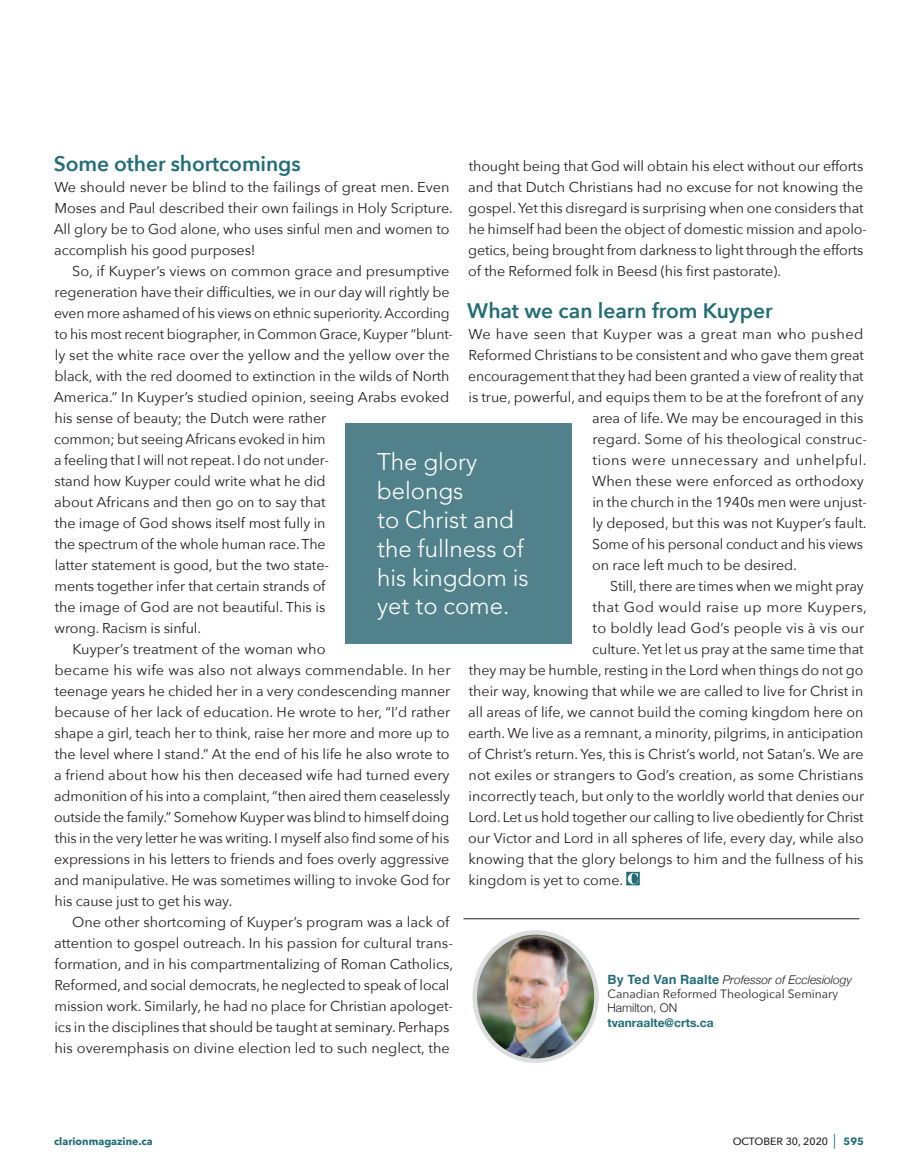
<style>
.page{position:relative;width:918px;height:1175px;background:#fff}
.page>*{position:absolute;margin:0;border:0;box-sizing:border-box;transform-origin:0 0}
.t1{font:300 24px/28.8px "Avenir";color:#fff}
.t2{font:600 21px "Avenir Next";letter-spacing:-.005em;color:#226d76}
.t3{font:14.25px/21px "Avenir Next";letter-spacing:-.005em;color:#231f20}
.t4{font:14.25px "Avenir Next";letter-spacing:.025em;color:#231f20}
.t5{font:14.25px "Avenir Next";letter-spacing:.035em;color:#231f20}
.t6{font:italic 300 12px "Helvetica Neue";color:#231f20}
.t7{font:12px "Avenir Next";color:#231f20}
.t8{font:700 12px "Helvetica Neue";color:#226d76}
.t9{font:300 12px "Helvetica Neue";color:#231f20}
.t10{font:700 10.5px "Avenir Next";color:#226d76}
.t11{font:500 10.5px "Avenir Next";color:#231f20}
.s1{font-family:"Helvetica";font-weight:700;font-style:normal;font-size:12.75px;color:#226d76}
.s2{font-family:"Helvetica Neue";font-weight:300}
.s3{font-size:14.7px;color:#226d76}
.s4{font-weight:700;color:#226d76}
</style>
<div class="page">
<svg style="left:626px;top:872px;width:14px;height:13px"></svg>
<img style="left:475px;top:932px;width:119px;height:128px">
<div style="left:473px;top:930px;width:126px;height:133px;border:4px solid #dcdddf;border-radius:50%"></div>
<hr style="left:463px;top:918px;width:396px;height:1px;background:#231f20">
<div style="left:346px;top:423px;width:226px;height:220px;background:#51828b"></div>
<h2 class="t2" style="left:54px;top:146px;width:248px">Some other shortcomings</h2>
<p class="t3" style="left:54px;top:176px;width:401px">We should never be blind to the failings of great men. Even Moses and Paul described their own failings in Holy Scripture.<br>All glory be to God alone, who uses sinful men and women to accomplish his good purposes!</p>
<p class="t3" style="left:72px;top:260px;width:379px">So, if Kuyper’s views on common grace and presumptive</p>
<p class="t3" style="left:55px;top:281px;width:396px">regeneration have their difficulties, we in our day will rightly be</p>
<p class="t3" style="left:54px;top:302px;width:397px">even more ashamed of his views on ethnic superiority. According</p>
<p class="t3" style="left:55px;top:323px;width:400px">to his most recent biographer, in Common Grace, Kuyper “blunt-</p>
<p class="t3" style="left:55px;top:344px;width:397px">ly set the white race over the yellow and the yellow over the</p>
<p class="t3" style="left:54px;top:365px;width:397px">black, with the red doomed to extinction in the wilds of North</p>
<p class="t3" style="left:54px;top:386px;width:397px">America.” In Kuyper’s studied opinion, seeing Arabs evoked</p>
<p class="t3" style="left:54px;top:407px;width:273px">his sense of beauty; the Dutch were rather</p>
<p class="t3" style="left:54px;top:428px;width:273px">common; but seeing Africans evoked in him</p>
<p class="t3" style="left:54px;top:449px;width:276px">a feeling that I will not repeat. I do not under-</p>
<p class="t3" style="left:54px;top:470px;width:273px">stand how Kuyper could write what he did</p>
<p class="t3" style="left:54px;top:491px;width:273px">about Africans and then go on to say that</p>
<p class="t3" style="left:55px;top:512px;width:272px">the image of God shows itself most fully in</p>
<p class="t3" style="left:55px;top:533px;width:273px">the spectrum of the whole human race. The</p>
<p class="t3" style="left:55px;top:554px;width:276px">latter statement is good, but the two state-</p>
<p class="t3" style="left:55px;top:575px;width:272px">ments together infer that certain strands of</p>
<p class="t3" style="left:55px;top:596px;width:272px">the image of God are not beautiful. This is</p>
<p class="t3" style="left:55px;top:617px;width:148px">wrong. Racism is sinful.</p>
<p class="t3" style="left:72px;top:638px;width:255px">Kuyper’s treatment of the woman who</p>
<p class="t3" style="left:54px;top:659px;width:398px">became his wife was also not always commendable. In her</p>
<p class="t3" style="left:55px;top:680px;width:397px">teenage years he chided her in a very condescending manner</p>
<p class="t3" style="left:54px;top:701px;width:397px">because of her lack of education. He wrote to her, “I’d rather</p>
<p class="t3" style="left:54px;top:722px;width:397px">shape a girl, teach her to think, raise her more and more up to</p>
<p class="t3" style="left:55px;top:743px;width:396px">the level where I stand.” At the end of his life he also wrote to</p>
<p class="t3" style="left:54px;top:764px;width:397px">a friend about how his then deceased wife had turned every</p>
<p class="t3" style="left:54px;top:785px;width:397px">admonition of his into a complaint, “then aired them ceaselessly</p>
<p class="t3" style="left:54px;top:806px;width:397px">outside the family.” Somehow Kuyper was blind to himself doing</p>
<p class="t3" style="left:55px;top:827px;width:396px">this in the very letter he was writing. I myself also find some of his</p>
<p class="t3" style="left:54px;top:848px;width:397px">expressions in his letters to friends and foes overly aggressive</p>
<p class="t3" style="left:54px;top:869px;width:398px">and manipulative. He was sometimes willing to invoke God for</p>
<p class="t3" style="left:54px;top:890px;width:179px">his cause just to get his way.</p>
<p class="t3" style="left:72px;top:911px;width:379px">One other shortcoming of Kuyper’s program was a lack of</p>
<p class="t3" style="left:54px;top:932px;width:400px">attention to gospel outreach. In his passion for cultural trans-</p>
<p class="t3" style="left:55px;top:953px;width:400px">formation, and in his compartmentalizing of Roman Catholics,</p>
<p class="t3" style="left:54px;top:974px;width:397px">Reformed, and social democrats, he neglected to speak of local</p>
<p class="t3" style="left:55px;top:995px;width:400px">mission work. Similarly, he had no place for Christian apologet-</p>
<p class="t3" style="left:54px;top:1016px;width:396px">ics in the disciplines that should be taught at seminary. Perhaps</p>
<p class="t3" style="left:54px;top:1037px;width:397px">his overemphasis on divine election led to such neglect, the</p>
<p class="t3" style="left:468px;top:155px;width:400px">thought being that God will obtain his elect without our efforts and that Dutch Christians had no excuse for not knowing the gospel. Yet this disregard is surprising when one considers that he himself had been the object of domestic mission and apolo&shy;getics, being brought from darkness to light through the efforts of the Reformed folk in Beesd (his first pastorate).</p>
<h2 class="t2" style="left:467px;top:293px;width:307px">What we can learn from Kuyper</h2>
<p class="t4" style="left:468px;top:322px;width:397px">We have seen that Kuyper was a great man who pushed</p>
<p class="t3" style="left:468px;top:344px;width:397px">Reformed Christians to be consistent and who gave them great</p>
<p class="t3" style="left:468px;top:365px;width:397px">encouragement that they had been granted a view of reality that</p>
<p class="t3" style="left:468px;top:386px;width:397px">is true, powerful, and equips them to be at the forefront of any</p>
<p class="t3" style="left:592px;top:407px;width:273px">area of life. We may be encouraged in this</p>
<p class="t3" style="left:592px;top:428px;width:276px">regard. Some of his theological construc-</p>
<p class="t5" style="left:593px;top:448px;width:276px">tions were unnecessary and unhelpful.</p>
<p class="t3" style="left:592px;top:470px;width:273px">When these were enforced as orthodoxy</p>
<p class="t3" style="left:592px;top:491px;width:276px">in the church in the 1940s men were unjust-</p>
<p class="t3" style="left:593px;top:512px;width:276px">ly deposed, but this was not Kuyper’s fault.</p>
<p class="t3" style="left:592px;top:533px;width:273px">Some of his personal conduct and his views</p>
<p class="t3" style="left:592px;top:554px;width:206px">on race left much to be desired.</p>
<p class="t3" style="left:610px;top:575px;width:255px">Still, there are times when we might pray</p>
<p class="t4" style="left:593px;top:595px;width:276px">that God would raise up more Kuypers,</p>
<p class="t3" style="left:593px;top:617px;width:273px">to boldly lead God’s people vis à vis our</p>
<p class="t3" style="left:592px;top:638px;width:273px">culture. Yet let us pray at the same time that</p>
<p class="t3" style="left:469px;top:659px;width:396px">they may be humble, resting in the Lord when things do not go</p>
<p class="t3" style="left:469px;top:680px;width:396px">their way, knowing that while we are called to live for Christ in</p>
<p class="t3" style="left:468px;top:701px;width:397px">all areas of life, we cannot build the coming kingdom here on</p>
<p class="t3" style="left:468px;top:722px;width:397px">earth. We live as a remnant, a minority, pilgrims, in anticipation</p>
<p class="t3" style="left:468px;top:743px;width:397px">of Christ’s return. Yes, this is Christ’s world, not Satan’s. We are</p>
<p class="t3" style="left:469px;top:764px;width:397px">not exiles or strangers to God’s creation, as some Christians</p>
<p class="t3" style="left:468px;top:785px;width:397px">incorrectly teach, but only to the worldly world that denies our</p>
<p class="t3" style="left:468px;top:806px;width:397px">Lord. Let us hold together our calling to live obediently for Christ</p>
<p class="t3" style="left:468px;top:827px;width:397px">our Victor and Lord in all spheres of life, every day, while also</p>
<p class="t3" style="left:468px;top:848px;width:397px">knowing that the glory belongs to him and the fullness of his</p>
<p class="t3" style="left:468px;top:869px;width:156px">kingdom is yet to come.</p>
<h1 class="t1" style="left:377px;top:447px;width:153px">The glory belongs<br>to Christ and the fullness of his kingdom is yet to come.</h1>
<p class="t6" style="left:607px;top:969px;width:246px"><span class="s1">By Ted Van Raalte</span> Professor of Ecclesiology</p>
<p class="t7" style="left:608px;top:983px;width:232px">Canadian Reformed Theological Seminar<span class="s2">y</span></p>
<p class="t9" style="left:608px;top:998px;width:71px">Hamilton, ON</p>
<p class="t8" style="left:608px;top:1013px;width:108px">tvanraalte@crts.ca</p>
<p class="t10" style="left:54px;top:1132px;width:100px">clarionmagazine.ca</p>
<p class="t11" style="left:733px;top:1132px;width:133px">OCTOBER 30, 2020 <span class="s3">|</span> <span class="s4">595</span></p>
</div>
